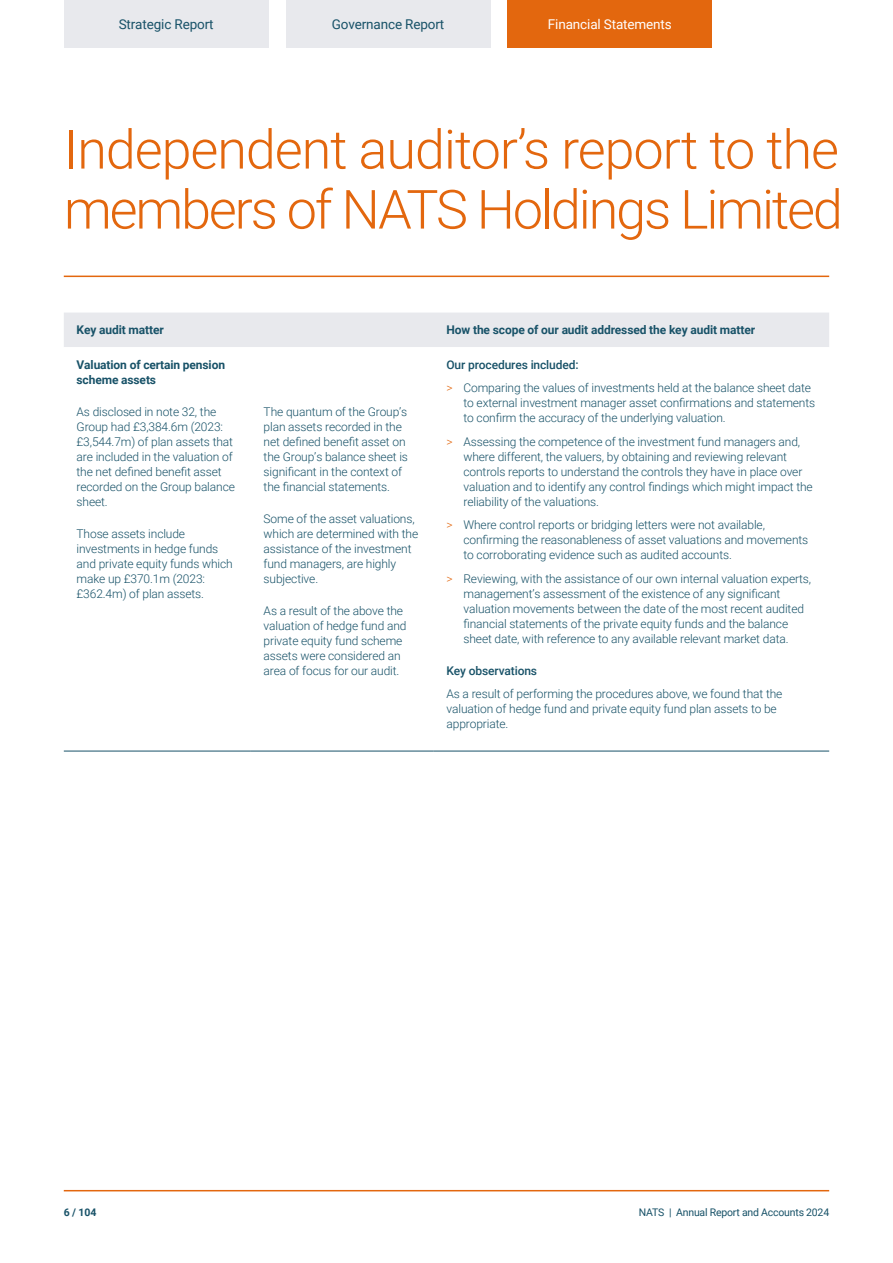
<style>
.page{position:relative;width:893px;height:1263px;background:#fff}
.page>*{position:absolute;margin:0;border:0;box-sizing:border-box;transform-origin:0 0}
.t1{font:300 54px/60px "Roboto";letter-spacing:-.03em;color:#e3670e}
.t2{font:13.5px "Roboto";letter-spacing:-.01em;color:#185268}
.t3{font:13.5px "Roboto";letter-spacing:-.01em;color:#fff}
.t4{font:300 12px/15px "Roboto";letter-spacing:-.01em;color:#185268}
.t5{font:700 12px/15px "Roboto";letter-spacing:-.01em;color:#185268}
.t6{font:500 12px "Roboto";letter-spacing:-.01em;color:#185268}
.t7{font:10.5px "Roboto";letter-spacing:-.02em;color:#185268}
.t8{font:700 10.5px "Roboto";color:#185268}
.s1{font-weight:500}
.s2{color:#e3670e}
</style>
<div class="page">
<hr style="left:64px;top:1190px;width:765px;height:1px;background:#e3670e">
<hr style="left:64px;top:276px;width:765px;height:1px;background:#e3670e">
<div style="left:64px;top:0;width:205px;height:47px;background:#e8e9ed"></div>
<div style="left:286px;top:0;width:204px;height:47px;background:#e8e9ed"></div>
<div style="left:507px;top:0;width:205px;height:47px;background:#e3670e"></div>
<div style="left:64px;top:313px;width:765px;height:34px;background:#e8e9ed"></div>
<hr style="left:64px;top:751px;width:187px;height:1px;background:#185268">
<hr style="left:251px;top:751px;width:183px;height:1px;background:#185268">
<hr style="left:434px;top:751px;width:395px;height:1px;background:#185268">
<p class="t2" style="left:119px;top:14px;width:96px">Strategic Report</p>
<p class="t2" style="left:332px;top:14px;width:114px">Governance Report</p>
<p class="t3" style="left:548px;top:14px;width:125px">Financial Statements</p>
<h1 class="t1" style="left:64px;top:117px;width:780px">Independent auditor’s report to the members of NATS Holdings Limited</h1>
<p class="t5" style="left:77px;top:322px;width:89px">Key audit matter</p>
<p class="t5" style="left:446px;top:322px;width:310px">How the scope of our audit addressed the key audit matter</p>
<p class="t5" style="left:77px;top:357px;width:150px">Valuation of certain pension scheme assets</p>
<p class="t4" style="left:77px;top:404px;width:160px">As disclosed in note 32, the<br>Group had £3,384.6m (2023: £3,544.7m) of plan assets that are included in the valuation of the net defined benefit asset recorded on the Group balance sheet.</p>
<p class="t4" style="left:77px;top:526px;width:158px">Those assets include investments in hedge funds and private equity funds which make up £370.1m (2023: £362.4m) of plan assets.</p>
<p class="t4" style="left:446px;top:352px;width:366px;line-height:23.5px"><span class="s1">Our procedures included:<br></span><span class="s2">&gt;</span> Comparing the values of investments held at the balance sheet date</p>
<p class="t4" style="left:463px;top:395px;width:353px">to external investment manager asset confirmations and statements to confirm the accuracy of the underlying valuation.</p>
<p class="t4" style="left:463px;top:434px;width:351px;text-indent:-17px"><span class="s2">&gt;</span> Assessing the competence of the investment fund managers and, where different, the valuers, by obtaining and reviewing relevant controls reports to understand the controls they have in place over valuation and to identify any control findings which might impact the reliability of the valuations.</p>
<p class="t4" style="left:463px;top:517px;width:346px;text-indent:-17px"><span class="s2">&gt;</span> Where control reports or bridging letters were not available, confirming the reasonableness of asset valuations and movements to corroborating evidence such as audited accounts.</p>
<p class="t4" style="left:463px;top:571px;width:349px;text-indent:-17px"><span class="s2">&gt;</span> Reviewing, with the assistance of our own internal valuation experts, management’s assessment of the existence of any significant valuation movements between the date of the most recent audited financial statements of the private equity funds and the balance sheet date, with reference to any available relevant market data.</p>
<p class="t6" style="left:446px;top:662px;width:92px">Key observations</p>
<p class="t4" style="left:446px;top:686px;width:337px">As a result of performing the procedures above, we found that the valuation of hedge fund and private equity fund plan assets to be appropriate.</p>
<p class="t4" style="left:264px;top:404px;width:146px">The quantum of the Group’s plan assets recorded in the net defined benefit asset on the Group’s balance sheet is significant in the context of the financial statements.</p>
<p class="t4" style="left:264px;top:511px;width:156px">Some of the asset valuations, which are determined with the assistance of the investment fund managers, are highly subjective.</p>
<p class="t4" style="left:264px;top:603px;width:144px">As a result of the above the valuation of hedge fund and private equity fund scheme assets were considered an area of focus for our audit.</p>
<p class="t8" style="left:64px;top:1205px;width:34px">6 / 104</p>
<p class="t7" style="left:639px;top:1205px;width:192px">NATS | Annual Report and Accounts 2024</p>
</div>
